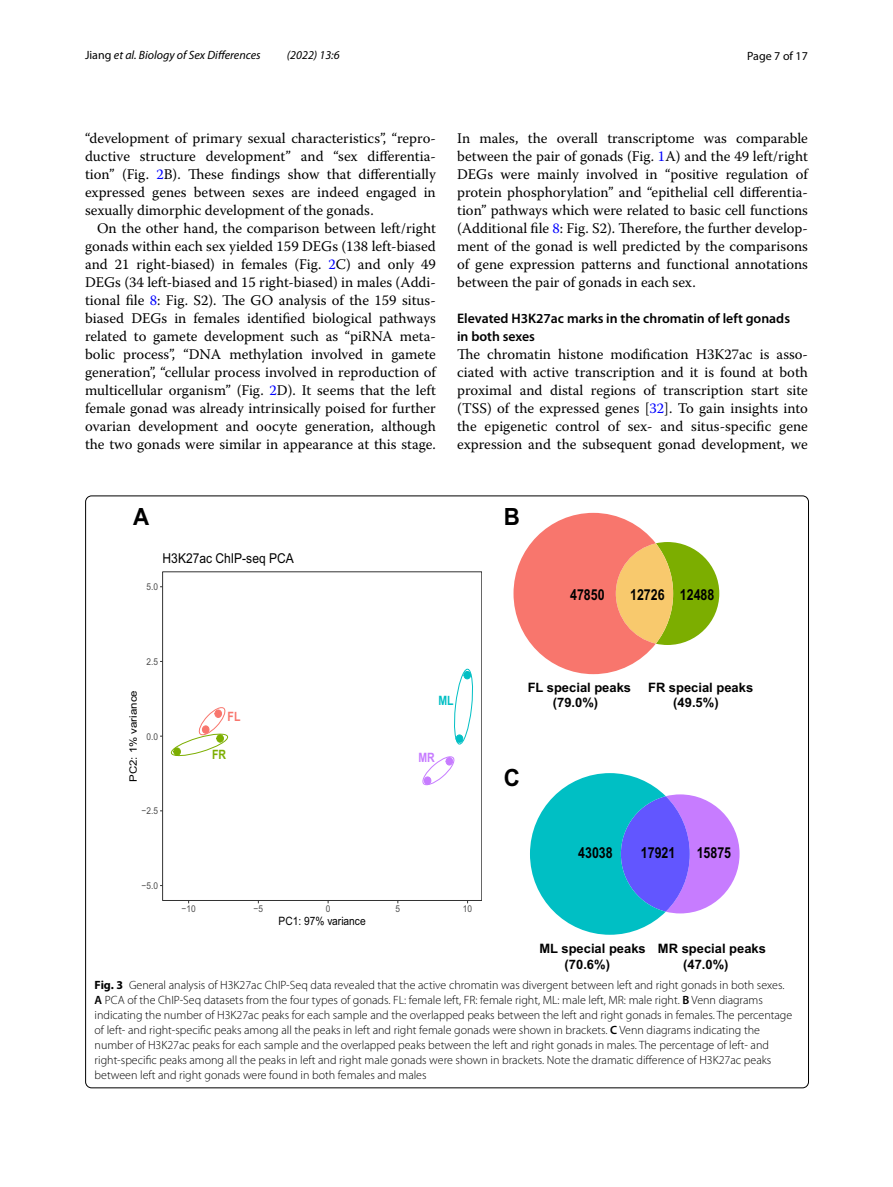
<style>
.page{position:relative;width:893px;height:1187px;background:#fff}
.page>*{position:absolute;margin:0;border:0;box-sizing:border-box;transform-origin:0 0}
.t1{font:700 23.7px "Arial Narrow";color:#000;scale:1.15 1}
.t2{font:700 15.15px "Arial Narrow";color:#000}
.t3{font:14.7px/18px "Warnock Pro";color:#000;text-align:justify}
.t4{font:600 13.8px/18px "Myriad Pro";color:#000}
.t5{font:13.65px "Arial";color:#000;scale:.89 1}
.t6{font:12.9px/15.6px "Arial Bold MT2";color:#000}
.t7{font:700 12.9px "Arial Narrow";color:#f8766d}
.t8{font:700 12.9px "Arial Narrow";color:#7cae00}
.t9{font:700 12.9px "Arial Narrow";color:#00bfc4}
.t10{font:700 12.9px "Arial Narrow";color:#c77cff}
.t11{font:300 12px/15px "Myriad Pro";color:#000}
.t12{font:italic 12px "Myriad Pro";color:#000}
.t13{font:12px "Myriad Pro";color:#000}
.t14{font:11.55px "Arial";color:#000;scale:.89 1}
.t15{font:10.2px "Arial";color:#000;scale:1.13 1}
.t16{font:9.45px "Arial";color:#4d4d4d;scale:.89 1}
.s1{font-style:normal}
.s2{color:#00f}
.s3{font-weight:700}
.s4{font-weight:600}
</style>
<div class="page">
<svg style="left:513px;top:513px;width:206px;height:161px"></svg>
<svg style="left:530px;top:773px;width:210px;height:161px"></svg>
<svg style="left:170px;top:707px;width:59px;height:49px"></svg>
<svg style="left:454px;top:668px;width:19px;height:76px"></svg>
<svg style="left:422px;top:756px;width:33px;height:30px"></svg>
<p class="t12" style="left:85px;top:48px;width:177px"><span class="s1">Jiang</span> et al. Biology of Sex Differences</p>
<p class="t12" style="left:287px;top:48px;width:54px">(2022) 13:6</p>
<p class="t13" style="left:747px;top:48px;width:62px">Page 7 of 17</p>
<p class="t3" style="left:85px;top:128px;width:352px">“development of primary sexual characteristics”, “repro&shy;ductive structure development” and “sex differentia&shy;tion” (Fig. <span class="s2">2</span>B). These findings show that differentially expressed genes between sexes are indeed engaged in sexually dimorphic development of the gonads.</p>
<p class="t3" style="left:85px;top:218px;width:352px;text-indent:12px">On the other hand, the comparison between left/right gonads within each sex yielded 159 DEGs (138 left-biased and 21 right-biased) in females (Fig. <span class="s2">2</span>C) and only 49<br>DEGs (34 left-biased and 15 right-biased) in males (Addi&shy;tional file <span class="s2">8</span>: Fig. S2). The GO analysis of the 159 situs&shy;biased DEGs in females identified biological pathways related to gamete development such as “piRNA meta&shy;bolic process”, “DNA methylation involved in gamete generation”, “cellular process involved in reproduction of multicellular organism” (Fig. <span class="s2">2</span>D). It seems that the left female gonad was already intrinsically poised for further ovarian development and oocyte generation, although the two gonads were similar in appearance at this stage.</p>
<p class="t3" style="left:457px;top:128px;width:352px">In males, the overall transcriptome was comparable between the pair of gonads (Fig. <span class="s2">1</span>A) and the 49 left/right DEGs were mainly involved in “positive regulation of protein phosphorylation” and “epithelial cell differentia&shy;tion” pathways which were related to basic cell functions (Additional file <span class="s2">8</span>: Fig. S2). Therefore, the further develop&shy;ment of the gonad is well predicted by the comparisons of gene expression patterns and functional annotations between the pair of gonads in each sex.</p>
<p class="t4" style="left:457px;top:309px;width:334px">Elevated H3K27ac marks in the chromatin of left gonads in both sexes</p>
<p class="t3" style="left:457px;top:344px;width:352px">The chromatin histone modification H3K27ac is asso&shy;ciated with active transcription and it is found at both proximal and distal regions of transcription start site (TSS) of the expressed genes [<span class="s2">32</span>]. To gain insights into the epigenetic control of sex- and situs-specific gene expression and the subsequent gonad development, we</p>
<h1 class="t1" style="left:133px;top:499px;width:16px">A</h1>
<h1 class="t1" style="left:504px;top:499px;width:16px">B</h1>
<p class="t5" style="left:163px;top:549px;width:149px">H3K27ac ChIP-seq PCA</p>
<p class="t16" style="left:146px;top:580px;width:15px">5.0</p>
<p class="t16" style="left:146px;top:655px;width:15px">2.5</p>
<p class="t15" style="left:127px;top:782px;width:83px;rotate:-90deg">PC2: 1% variance</p>
<p class="t16" style="left:146px;top:730px;width:15px">0.0</p>
<p class="t16" style="left:142px;top:804px;width:20px">−2.5</p>
<p class="t7" style="left:228px;top:706px;width:14px">FL</p>
<p class="t8" style="left:212px;top:745px;width:16px">FR</p>
<p class="t9" style="left:438px;top:690px;width:17px">ML</p>
<p class="t10" style="left:418px;top:748px;width:18px">MR</p>
<p class="t16" style="left:142px;top:879px;width:20px">−5.0</p>
<p class="t16" style="left:182px;top:902px;width:17px">−10</p>
<p class="t16" style="left:254px;top:902px;width:12px">−5</p>
<p class="t16" style="left:326px;top:902px;width:7px">0</p>
<p class="t16" style="left:395px;top:902px;width:7px">5</p>
<p class="t16" style="left:463px;top:902px;width:12px">10</p>
<p class="t14" style="left:279px;top:913px;width:99px">PC1: 97% variance</p>
<p class="t2" style="left:570px;top:583px;width:36px">47850</p>
<p class="t2" style="left:630px;top:583px;width:86px">12726 12488</p>
<p class="t6" style="left:528px;top:679px;width:105px;text-align:center">FL special peaks (79.0%)</p>
<p class="t6" style="left:673px;top:679px;width:81px;text-indent:-25px">FR special peaks (49.5%)</p>
<h1 class="t1" style="left:504px;top:759px;width:16px">C</h1>
<p class="t2" style="left:578px;top:841px;width:36px">43038</p>
<p class="t2" style="left:641px;top:841px;width:36px">17921</p>
<p class="t2" style="left:697px;top:841px;width:36px">15875</p>
<p class="t6" style="left:565px;top:940px;width:83px;text-indent:-25px">ML special peaks (70.6%)</p>
<p class="t6" style="left:683px;top:940px;width:84px;text-indent:-25px">MR special peaks (47.0%)</p>
<p class="t11" style="left:95px;top:977px;width:699px"><span class="s3">Fig. 3</span> General analysis of H3K27ac ChIP-Seq data revealed that the active chromatin was divergent between left and right gonads in both sexes.<br><span class="s4">A</span> PCA of the ChIP-Seq datasets from the four types of gonads. FL: female left, FR: female right, ML: male left, MR: male right. <span class="s4">B</span> Venn diagrams indicating the number of H3K27ac peaks for each sample and the overlapped peaks between the left and right gonads in females. The percentage of left- and right-specific peaks among all the peaks in left and right female gonads were shown in brackets. <span class="s4">C</span> Venn diagrams indicating the number of H3K27ac peaks for each sample and the overlapped peaks between the left and right gonads in males. The percentage of left- and right-specific peaks among all the peaks in left and right male gonads were shown in brackets. Note the dramatic difference of H3K27ac peaks between left and right gonads were found in both females and males</p>
</div>
